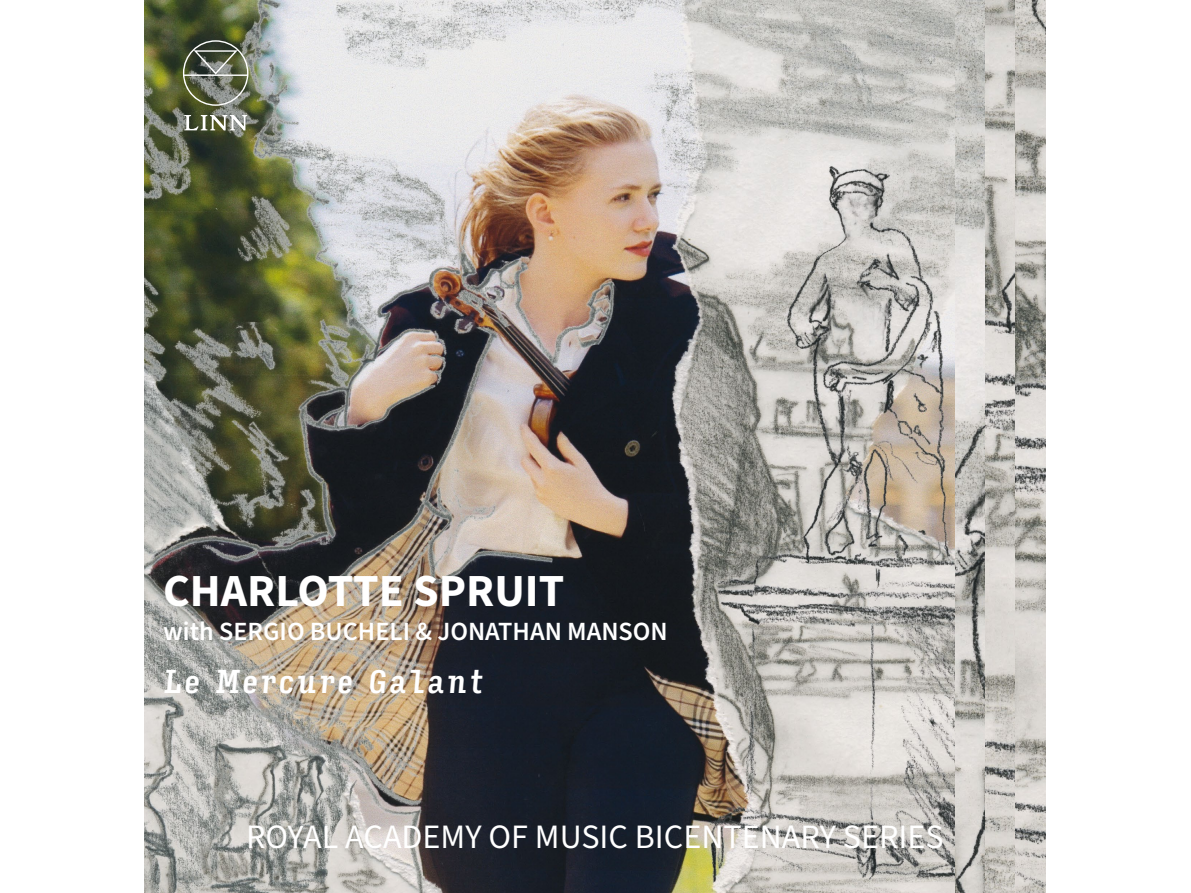
<style>
.page{position:relative;width:1191px;height:893px;background:#fff}
.page>*{position:absolute;margin:0;border:0;box-sizing:border-box;transform-origin:0 0}
.t1{font:700 45.9px "Source Sans 3";color:#fff}
.t2{font:34.2px "Source Sans 3";color:#fff}
.t3{font:italic 500 31.5px "Input Serif Compressed";color:#fff}
.t4{font:600 26.25px "Source Sans 3";color:#fff}
</style>
<div class="page">
<img style="left:145px;top:0;width:811px;height:893px">
<svg style="left:183px;top:40px;width:65px;height:66px;background:#6a715f"></svg>
<svg style="left:184px;top:115px;width:63px;height:16px"></svg>
<img style="left:956px;top:0;width:89px;height:893px">
<h1 class="t1" style="left:163px;top:560px;width:402px">CHARLOTTE SPRUIT</h1>
<p class="t4" style="left:163px;top:614px;width:506px">with SERGIO BUCHELI &amp; JONATHAN MANSON</p>
<p class="t3" style="left:163px;top:653px;width:323px">Le Mercure Galant</p>
<p class="t2" style="left:246px;top:815px;width:699px">ROYAL ACADEMY OF MUSIC BICENTENARY SERIES</p>
</div>
